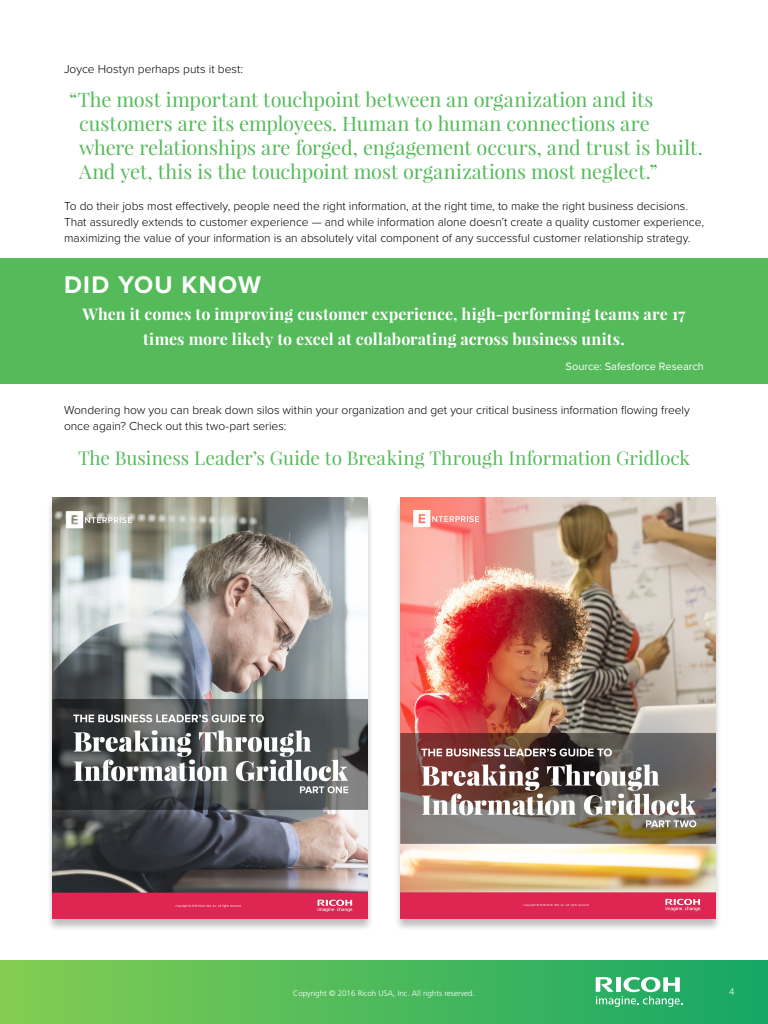
<style>
.page{position:relative;width:768px;height:1024px;background:#fff}
.page>*{position:absolute;margin:0;border:0;box-sizing:border-box;transform-origin:0 0}
.t1{font:700 25px "Proxima Nova";letter-spacing:.045em;color:#fff}
.t2{font:20px/24px "Playfair Display";letter-spacing:-.005em;color:#55ba5a}
.t3{font:19px "Playfair Display";letter-spacing:-.005em;color:#55ba5a}
.t4{font:700 16px/25px "Playfair Display";letter-spacing:.01em;color:#fff;text-align:center}
.t5{font:300 12px/16px "Proxima Nova";letter-spacing:-.005em;color:#000}
.t6{font:11px "Proxima Nova";color:#fff}
.t7{font:300 10px "Proxima Nova";color:#fff}
.t8{font:300 8px "Frutiger LT Std";color:#fff}
</style>
<div class="page">
<div style="left:0;top:960px;width:768px;height:64px;background:linear-gradient(to right,#84cd52,#15a666)"></div>
<svg style="left:596px;top:977px;width:86px;height:30px"></svg>
<div style="left:0;top:258px;width:768px;height:126px;background:#55ba5a"></div>
<div style="left:394px;top:498px;width:328px;height:434px;background:#000;opacity:.25"></div>
<img style="left:400px;top:498px;width:316px;height:421px">
<div style="left:46px;top:498px;width:328px;height:434px;background:#000;opacity:.25"></div>
<img style="left:52px;top:498px;width:316px;height:421px">
<p class="t5" style="left:64px;top:62px;width:181px">Joyce Hostyn perhaps puts it best:</p>
<h3 class="t2" style="left:79px;top:88px;width:625px;text-indent:-10px">“The most important touchpoint between an organization and its customers are its employees. Human to human connections are where relationships are forged, engagement occurs, and trust is built.<br>And yet, this is the touchpoint most organizations most neglect.”</h3>
<p class="t5" style="left:64px;top:199px;width:641px">To do their jobs most effectively, people need the right information, at the right time, to make the right business decisions.<br>That assuredly extends to customer experience — and while information alone doesn’t create a quality customer experience, maximizing the value of your information is an absolutely vital component of any successful customer relationship strategy.</p>
<p class="t1" style="left:64px;top:270px;width:199px">DID YOU KNOW</p>
<p class="t4" style="left:83px;top:301px;width:604px">When it comes to improving customer experience, high-performing teams are 17 times more likely to excel at collaborating across business units.</p>
<p class="t6" style="left:566px;top:360px;width:140px">Source: Safesforce Research</p>
<p class="t5" style="left:64px;top:402px;width:628px">Wondering how you can break down silos within your organization and get your critical business information flowing freely once again? Check out this two-part series:</p>
<h3 class="t3" style="left:78px;top:446px;width:613px">The Business Leader’s Guide to Breaking Through Information Gridlock</h3>
<p class="t8" style="left:293px;top:989px;width:183px">Copyright © 2016 Ricoh USA, Inc. All rights reserved.</p>
<p class="t7" style="left:729px;top:986px;width:7px">4</p>
</div>
